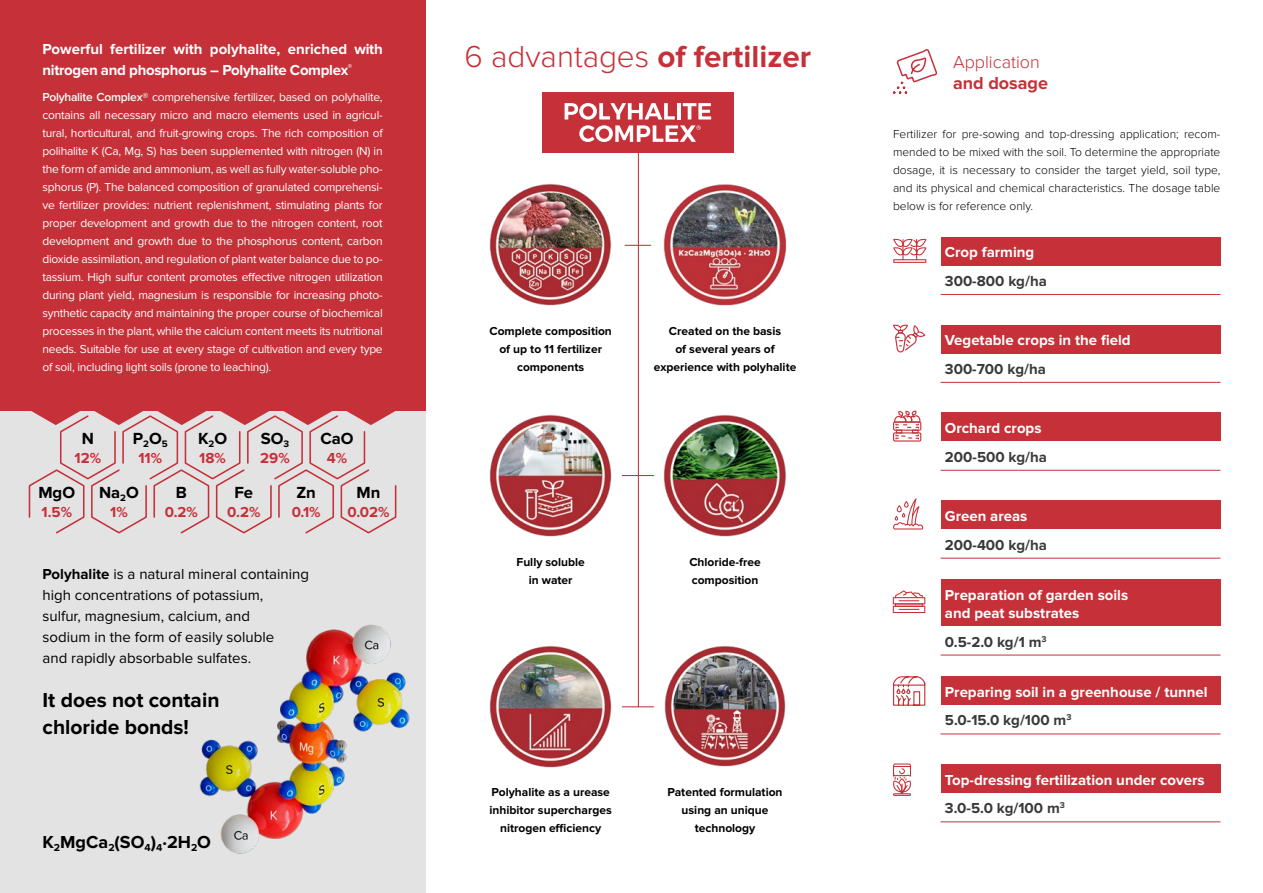
<style>
.page{position:relative;width:1263px;height:893px;background:#fff}
.page>*{position:absolute;margin:0;border:0;box-sizing:border-box;transform-origin:0 0}
.t1{font:700 31.5px "Proxima Nova";color:#c63038}
.t2{font:700 21px/27px "Proxima Nova";color:#000}
.t3{font:700 18px "Proxima Nova";color:#000}
.t4{font:300 18px "Proxima Nova";color:#c63038}
.t5{font:700 18px "Proxima Nova";color:#c63038}
.t6{font:700 16.65px "Proxima Nova";color:#000}
.t7{font:700 15px/28.8px "Proxima Nova";color:#fff}
.t8{font:15px/21px "Proxima Nova";color:#000}
.t9{font:700 15px/21px "Proxima Nova";letter-spacing:-.02em;color:#fff}
.t10{font:700 15px "Proxima Nova";color:#393939}
.t11{font:700 15px "Proxima Nova";color:#c63038}
.t12{font:12px/18px "Proxima Nova";letter-spacing:-.02em;color:#fff;text-align:justify}
.t13{font:700 12px/18px "Proxima Nova";color:#000;text-align:center}
.t14{font:300 12px/18px "Proxima Nova";color:#000;text-align:justify}
.s1{font-weight:600}
.s2{font-weight:700}
.s3{font-weight:300}
.s4{color:#393939}
</style>
<div class="page">
<div style="left:941px;top:237px;width:279px;height:29px;background:#c63038"></div>
<hr style="left:941px;top:294px;width:279px;height:1px;background:#c63038">
<svg style="left:893px;top:49px;width:45px;height:45px"></svg>
<div style="left:0;top:345px;width:425px;height:548px;background:#e3e3e3"></div>
<div style="left:0;top:0;width:425px;height:410px;background:#c63038"></div>
<img style="left:489px;top:184px;width:123px;height:122px">
<img style="left:663px;top:184px;width:124px;height:122px">
<img style="left:489px;top:415px;width:123px;height:122px">
<img style="left:663px;top:415px;width:123px;height:122px">
<img style="left:489px;top:646px;width:123px;height:122px">
<img style="left:664px;top:646px;width:122px;height:121px">
<hr style="left:638px;top:128px;width:1px;height:579px;background:#c63038">
<svg style="left:625px;top:245px;width:26px;height:1px"></svg>
<hr style="left:622px;top:475px;width:31px;height:1px;background:#c63038">
<hr style="left:622px;top:706px;width:31px;height:1px;background:#c63038">
<img style="left:199px;top:611px;width:227px;height:258px">
<svg style="left:28px;top:410px;width:370px;height:124px"></svg>
<div style="left:941px;top:325px;width:279px;height:28px;background:#c63038"></div>
<hr style="left:941px;top:382px;width:279px;height:1px;background:#c63038">
<div style="left:941px;top:413px;width:279px;height:28px;background:#c63038"></div>
<hr style="left:941px;top:470px;width:279px;height:1px;background:#c63038">
<div style="left:941px;top:500px;width:279px;height:29px;background:#c63038"></div>
<hr style="left:941px;top:558px;width:279px;height:1px;background:#c63038">
<div style="left:941px;top:579px;width:279px;height:47px;background:#c63038"></div>
<hr style="left:941px;top:655px;width:279px;height:1px;background:#c63038">
<div style="left:941px;top:676px;width:279px;height:29px;background:#c63038"></div>
<hr style="left:941px;top:734px;width:279px;height:1px;background:#c63038">
<div style="left:941px;top:764px;width:279px;height:29px;background:#c63038"></div>
<hr style="left:941px;top:821px;width:279px;height:1px;background:#c63038">
<svg style="left:893px;top:676px;width:33px;height:30px"></svg>
<svg style="left:893px;top:498px;width:30px;height:31px"></svg>
<svg style="left:893px;top:324px;width:32px;height:28px"></svg>
<svg style="left:893px;top:238px;width:33px;height:21px"></svg>
<svg style="left:893px;top:259px;width:33px;height:4px"></svg>
<hr style="left:894px;top:260px;width:31px;height:2px;background:#c63038">
<svg style="left:893px;top:410px;width:28px;height:32px"></svg>
<svg style="left:893px;top:590px;width:32px;height:23px"></svg>
<svg style="left:893px;top:763px;width:18px;height:33px"></svg>
<div style="left:542px;top:92px;width:192px;height:61px;background:#c63038"></div>
<svg style="left:565px;top:103px;width:146px;height:39px"></svg>
<p class="t9" style="left:43px;top:38px;width:342px">Powerful fertilizer with polyhalite, enriched with nitrogen and phosphorus – Polyhalite Complex<sup>®</sup></p>
<p class="t12" style="left:43px;top:88px;width:342px"><span class="s1">Polyhalite Complex®</span> comprehensive fertilizer, based on polyhalite, contains all necessary micro and macro elements used in agricul&shy;tural, horticultural, and fruit-growing crops. The rich composition of polihalite K (Ca, Mg, S) has been supplemented with nitrogen (N) in the form of amide and ammonium, as well as fully water-soluble pho&shy;sphorus (P). The balanced composition of granulated comprehensi&shy;ve fertilizer provides: nutrient replenishment, stimulating plants for proper development and growth due to the nitrogen content, root development and growth due to the phosphorus content, carbon dioxide assimilation, and regulation of plant water balance due to po&shy;tassium. High sulfur content promotes effective nitrogen utilization during plant yield, magnesium is responsible for increasing photo&shy;synthetic capacity and maintaining the proper course of biochemical processes in the plant, while the calcium content meets its nutritional needs. Suitable for use at every stage of cultivation and every type of soil, including light soils (prone to leaching).</p>
<h3 class="t6" style="left:82px;top:429px;width:14px">N</h3>
<p class="t11" style="left:75px;top:449px;width:28px">12%</p>
<h3 class="t6" style="left:133px;top:429px;width:36px">P<sub>2</sub>O<sub>5</sub></h3>
<p class="t11" style="left:138px;top:449px;width:25px">11%</p>
<h3 class="t6" style="left:198px;top:429px;width:31px">K<sub>2</sub>O</h3>
<p class="t11" style="left:199px;top:449px;width:28px">18%</p>
<h3 class="t6" style="left:261px;top:429px;width:30px">SO<sub>3</sub></h3>
<p class="t11" style="left:260px;top:449px;width:31px">29%</p>
<h3 class="t6" style="left:320px;top:429px;width:35px">CaO</h3>
<p class="t11" style="left:327px;top:449px;width:22px">4%</p>
<h3 class="t6" style="left:38px;top:483px;width:38px">MgO</h3>
<p class="t11" style="left:42px;top:503px;width:32px">1.5%</p>
<h3 class="t6" style="left:99px;top:483px;width:41px">Na<sub>2</sub>O</h3>
<p class="t11" style="left:110px;top:503px;width:19px">1%</p>
<h3 class="t6" style="left:176px;top:483px;width:13px">B</h3>
<p class="t11" style="left:165px;top:503px;width:35px">0.2%</p>
<h3 class="t6" style="left:234px;top:483px;width:20px">Fe</h3>
<p class="t11" style="left:227px;top:503px;width:35px">0.2%</p>
<h3 class="t6" style="left:296px;top:483px;width:21px">Zn</h3>
<p class="t11" style="left:292px;top:503px;width:30px">0.1%</p>
<h3 class="t6" style="left:357px;top:483px;width:25px">Mn</h3>
<p class="t11" style="left:347px;top:503px;width:44px">0.02%</p>
<p class="t8" style="left:43px;top:563px;width:268px"><span class="s2">Polyhalite</span> is a natural mineral containing high concentrations of potassium,<br>sulfur, magnesium, calcium, and<br>sodium in the form of easily soluble<br>and rapidly absorbable sulfates.</p>
<h2 class="t2" style="left:43px;top:687px;width:178px">It does not contain chloride bonds!</h2>
<h3 class="t3" style="left:43px;top:832px;width:170px">K<sub>2</sub>MgCa<sub>2</sub>(SO<sub>4</sub>)<sub>4</sub>·2H<sub>2</sub>O</h3>
<h1 class="t1" style="left:465px;top:38px;width:348px"><span class="s3">6 advantages</span> of fertilizer</h1>
<p class="t13" style="left:489px;top:322px;width:124px">Complete composition of up to 11 fertilizer components</p>
<p class="t13" style="left:654px;top:322px;width:144px">Created on the basis<br>of several years of experience with polyhalite</p>
<p class="t13" style="left:516px;top:553px;width:70px">Fully soluble in water</p>
<p class="t13" style="left:689px;top:553px;width:73px;text-align:left">Chloride-free composition</p>
<p class="t13" style="left:490px;top:784px;width:124px">Polyhalite as a urease inhibitor supercharges nitrogen efficiency</p>
<p class="t13" style="left:667px;top:784px;width:116px">Patented formulation using an unique technology</p>
<h3 class="t4" style="left:953px;top:52px;width:88px">Application</h3>
<h3 class="t5" style="left:953px;top:73px;width:97px">and dosage</h3>
<p class="t14" style="left:893px;top:125px;width:329px">Fertilizer for pre-sowing and top-dressing application; recom&shy;mended to be mixed with the soil. To determine the appropriate dosage, it is necessary to consider the target yield, soil type, and its physical and chemical characteristics. The dosage table below is for reference only.</p>
<p class="t7" style="left:945px;top:238px;width:91px">Crop farming</p>
<p class="t10" style="left:945px;top:272px;width:103px">300-800 kg/ha</p>
<p class="t7" style="left:945px;top:326px;width:187px">Vegetable crops in the field</p>
<p class="t10" style="left:945px;top:360px;width:103px">300-700 kg/ha</p>
<p class="t7" style="left:945px;top:414px;width:98px">Orchard crops</p>
<p class="t10" style="left:945px;top:448px;width:104px">200-500 kg/ha</p>
<p class="t7" style="left:945px;top:502px;width:84px">Green areas</p>
<p class="t10" style="left:945px;top:536px;width:103px">200-400 kg/ha</p>
<p class="t7" style="left:945px;top:586px;width:185px;line-height:18px">Preparation of garden soils and peat substrates</p>
<p class="t10" style="left:945px;top:633px;width:103px">0.5-2.0 kg/1 m<sup>3</sup></p>
<p class="t7" style="left:945px;top:677px;width:264px">Preparing soil in a greenhouse / tunnel<br><span class="s4">5.0-15.0 kg/100 m</span><sup>3</sup></p>
<p class="t7" style="left:945px;top:765px;width:261px">Top-dressing fertilization under covers<br><span class="s4">3.0-5.0 kg/100 m</span><sup>3</sup></p>
</div>
